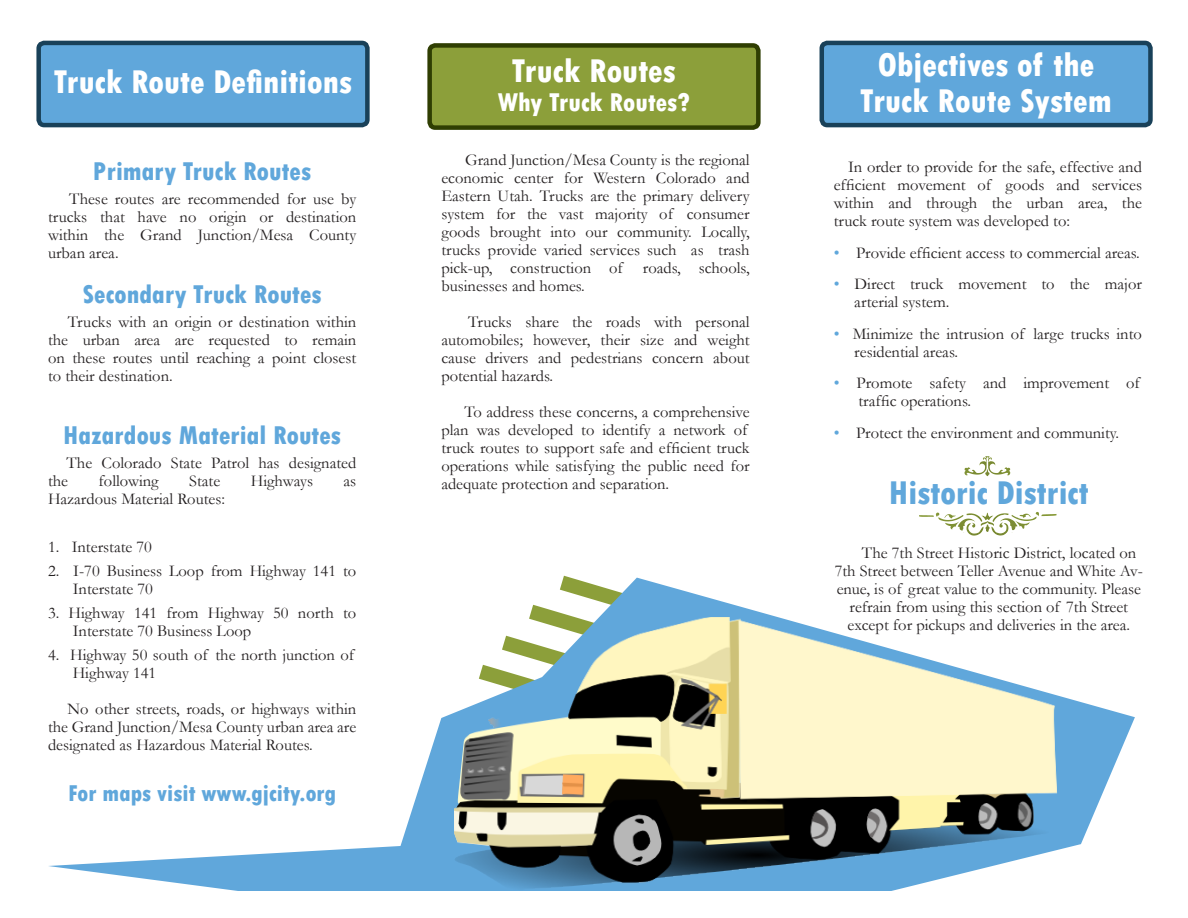
<style>
.page{position:relative;width:1188px;height:918px;background:#fff}
.page>*{position:absolute;margin:0;border:0;box-sizing:border-box;transform-origin:0 0}
.Titles{font:800 condensed 34.5px/36px "Tw Cen";color:#fff;text-align:center}
.Titles-2{font:800 condensed 34.5px "Tw Cen";color:#60a7db}
.Titles-3{font:800 condensed 27px "Tw Cen";color:#60a7db}
.Titles-4{font:800 condensed 27px "Tw Cen";color:#fff}
.Titles-5{font:800 condensed 24px "Tw Cen";color:#60a7db}
.Copy{font:16.5px/18px "Garamond";color:#231f20}
.Titles-6{font:16.5px "Garamond";color:#231f20}
.s1{color:#60a7db}
</style>
<div class="page">
<svg style="left:49px;top:578px;width:1086px;height:313px"></svg>
<img style="left:455px;top:618px;width:604px;height:273px">
<div style="left:39px;top:43px;width:328px;height:82px;background:#60a7db;border-radius:6px"></div>
<div style="left:36px;top:41px;width:334px;height:86px;border:4px solid #194159;border-radius:6px"></div>
<div style="left:822px;top:43px;width:328px;height:82px;background:#60a7db;border-radius:6px"></div>
<div style="left:820px;top:41px;width:333px;height:86px;border:4px solid #194159;border-radius:6px"></div>
<div style="left:430px;top:45px;width:328px;height:83px;background:#8c9f3a;border-radius:6px"></div>
<div style="left:427px;top:43px;width:334px;height:87px;border:4px solid #2f3e02;border-radius:6px"></div>
<svg style="left:919px;top:512px;width:138px;height:24px"></svg>
<svg style="left:964px;top:456px;width:46px;height:20px"></svg>
<p class="Titles" style="left:54px;top:64px;width:300px">Truck Route Definitions</p>
<p class="Titles-3" style="left:93px;top:155px;width:220px">Primary Truck Routes</p>
<p class="Copy" style="left:48px;top:189px;width:310px;text-align:justify;text-indent:21px">These routes are recommended for use by trucks that have no origin or destination within the Grand Junction/Mesa County urban area.</p>
<p class="Titles-3" style="left:82px;top:278px;width:241px">Secondary Truck Routes</p>
<p class="Copy" style="left:48px;top:312px;width:310px;text-align:justify;text-indent:20px">Trucks with an origin or destination within the urban area are requested to remain on these routes until reaching a point closest to their destination.</p>
<p class="Titles-3" style="left:63px;top:419px;width:280px">Hazardous Material Routes</p>
<p class="Copy" style="left:48px;top:453px;width:310px;text-indent:19px">The Colorado State Patrol has designated the</p>
<p class="Copy" style="left:99px;top:471px;width:62px">following</p>
<p class="Copy" style="left:189px;top:471px;width:33px">State</p>
<p class="Copy" style="left:251px;top:471px;width:64px">Highways</p>
<p class="Copy" style="left:344px;top:471px;width:14px">as</p>
<p class="Copy" style="left:48px;top:489px;width:179px">Hazardous Material Routes:</p>
<p class="Copy" style="left:48px;top:537px;width:106px">1. Interstate 70</p>
<p class="Copy" style="left:73px;top:561px;width:285px;text-indent:-25px">2. I-70 Business Loop from Highway 141 to<br>Interstate 70</p>
<p class="Copy" style="left:73px;top:603px;width:285px;text-indent:-25px">3. Highway 141 from Highway 50 north to<br>Interstate 70 Business Loop</p>
<p class="Copy" style="left:73px;top:645px;width:283px;text-indent:-25px">4. Highway 50 south of the north junction of<br>Highway 141</p>
<p class="Copy" style="left:48px;top:699px;width:310px;text-align:justify;text-indent:20px">No other streets, roads, or highways within the Grand Junction/Mesa County urban area are designated as Hazardous Material Routes.</p>
<p class="Titles-5" style="left:68px;top:779px;width:270px">For maps visit www.gjcity.org</p>
<p class="Titles" style="left:512px;top:53px;width:166px">Truck Routes</p>
<p class="Titles-4" style="left:498px;top:86px;width:194px">Why Truck Routes?</p>
<p class="Copy" style="left:441px;top:150px;width:310px;text-align:justify;text-indent:24px">Grand Junction/Mesa County is the regional economic center for Western Colorado and Eastern Utah. Trucks are the primary delivery system for the vast majority of consumer goods brought into our community. Locally, trucks provide varied services such as trash pick-up, construction of roads, schools, businesses and homes.</p>
<p class="Copy" style="left:441px;top:312px;width:310px;text-align:justify;text-indent:27px">Trucks share the roads with personal automobiles; however, their size and weight cause drivers and pedestrians concern about potential hazards.</p>
<p class="Copy" style="left:441px;top:402px;width:310px;text-indent:23px">To address these concerns, a comprehensive plan was developed to identify a network of truck routes to support safe and efficient truck operations while satisfying the public need for adequate protection and separation.</p>
<p class="Titles" style="left:860px;top:47px;width:253px">Objectives of the<br>Truck Route System</p>
<p class="Copy" style="left:834px;top:157px;width:310px;text-align:justify;text-indent:14px">In order to provide for the safe, effective and efficient movement of goods and services within and through the urban area, the truck route system was developed to:</p>
<p class="Copy" style="left:834px;top:243px;width:308px"><span class="s1">•</span> Provide efficient access to commercial areas.</p>
<p class="Copy" style="left:854px;top:274px;width:289px;text-indent:-21px"><span class="s1">•</span> Direct truck movement to the major arterial system.</p>
<p class="Copy" style="left:854px;top:324px;width:289px;text-indent:-21px"><span class="s1">•</span> Minimize the intrusion of large trucks into residential areas.</p>
<p class="Copy" style="left:858px;top:373px;width:283px;text-indent:-25px"><span class="s1">•</span> Promote safety and improvement of traffic operations.</p>
<p class="Copy" style="left:834px;top:423px;width:287px"><span class="s1">•</span> Protect the environment and community.</p>
<p class="Titles-2" style="left:889px;top:472px;width:201px">Historic District</p>
<p class="Titles-6" style="left:862px;top:541px;width:276px">The 7th Street Historic District, located on</p>
<p class="Titles-6" style="left:835px;top:559px;width:310px">7th Street between Teller Avenue and White Av-</p>
<p class="Titles-6" style="left:837px;top:577px;width:306px">enue, is of great value to the community. Please</p>
<p class="Titles-6" style="left:850px;top:595px;width:280px">refrain from using this section of 7th Street</p>
<p class="Titles-6" style="left:848px;top:613px;width:284px">except for pickups and deliveries in the area.</p>
</div>
